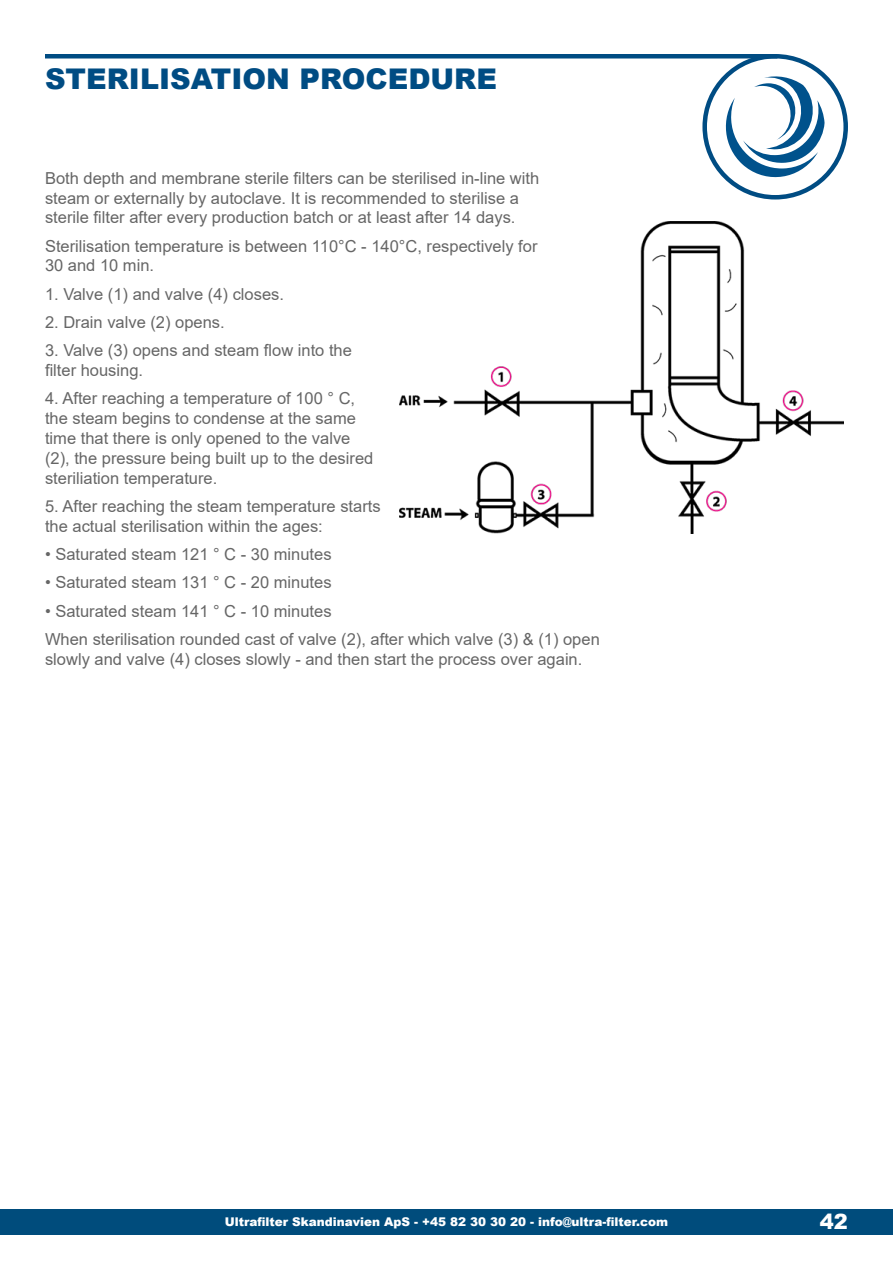
<style>
.page{position:relative;width:893px;height:1263px;background:#fff}
.page>*{position:absolute;margin:0;border:0;box-sizing:border-box;transform-origin:0 0}
.t1{font:900 28.5px "Arial";color:#004c83}
.t2{font:900 21px "Arial";color:#fff}
.t3{font:16.5px/19.8px "Arial";color:#666}
.t4{font:900 12px "Arial";color:#fff}
</style>
<div class="page">
<div style="left:45px;top:54px;width:732px;height:5px;background:#004c83"></div>
<div style="left:0;top:1209px;width:893px;height:25px;background:#004c7c"></div>
<svg style="left:721px;top:75px;width:103px;height:108px"></svg>
<div style="left:702px;top:54px;width:146px;height:146px;border:4px solid #004c83;border-radius:50%"></div>
<img style="left:399px;top:222px;width:444px;height:311px">
<h1 class="t1" style="left:45px;top:58px;width:453px">STERILISATION PROCEDURE</h1>
<p class="t3" style="left:45px;top:168px;width:496px">Both depth and membrane sterile filters can be sterilised in-line with steam or externally by autoclave. It is recommended to sterilise a sterile filter after every production batch or at least after 14 days.</p>
<p class="t3" style="left:45px;top:236px;width:494px">Sterilisation temperature is between 110°C - 140°C, respectively for<br>30 and 10 min.</p>
<p class="t3" style="left:45px;top:284px;width:241px">1. Valve (1) and valve (4) closes.</p>
<p class="t3" style="left:45px;top:312px;width:181px">2. Drain valve (2) opens.</p>
<p class="t3" style="left:45px;top:341px;width:308px">3. Valve (3) opens and steam flow into the filter housing.</p>
<p class="t3" style="left:45px;top:389px;width:330px">4. After reaching a temperature of 100 ° C, the steam begins to condense at the same time that there is only opened to the valve (2), the pressure being built up to the desired steriliation temperature.</p>
<p class="t3" style="left:45px;top:496px;width:337px">5. After reaching the steam temperature starts the actual sterilisation within the ages:</p>
<p class="t3" style="left:45px;top:544px;width:288px">• Saturated steam 121 ° C - 30 minutes</p>
<p class="t3" style="left:45px;top:573px;width:288px">• Saturated steam 131 ° C - 20 minutes</p>
<p class="t3" style="left:45px;top:597px;width:556px;line-height:28.3px">• Saturated steam 141 ° C - 10 minutes<br>When sterilisation rounded cast of valve (2), after which valve (3) &amp; (1) open</p>
<p class="t3" style="left:45px;top:649px;width:539px">slowly and valve (4) closes slowly - and then start the process over again.</p>
<p class="t4" style="left:225px;top:1213px;width:445px">Ultrafilter Skandinavien ApS - +45 82 30 30 20 - info@ultra-filter.com</p>
<p class="t2" style="left:820px;top:1206px;width:30px">42</p>
</div>
